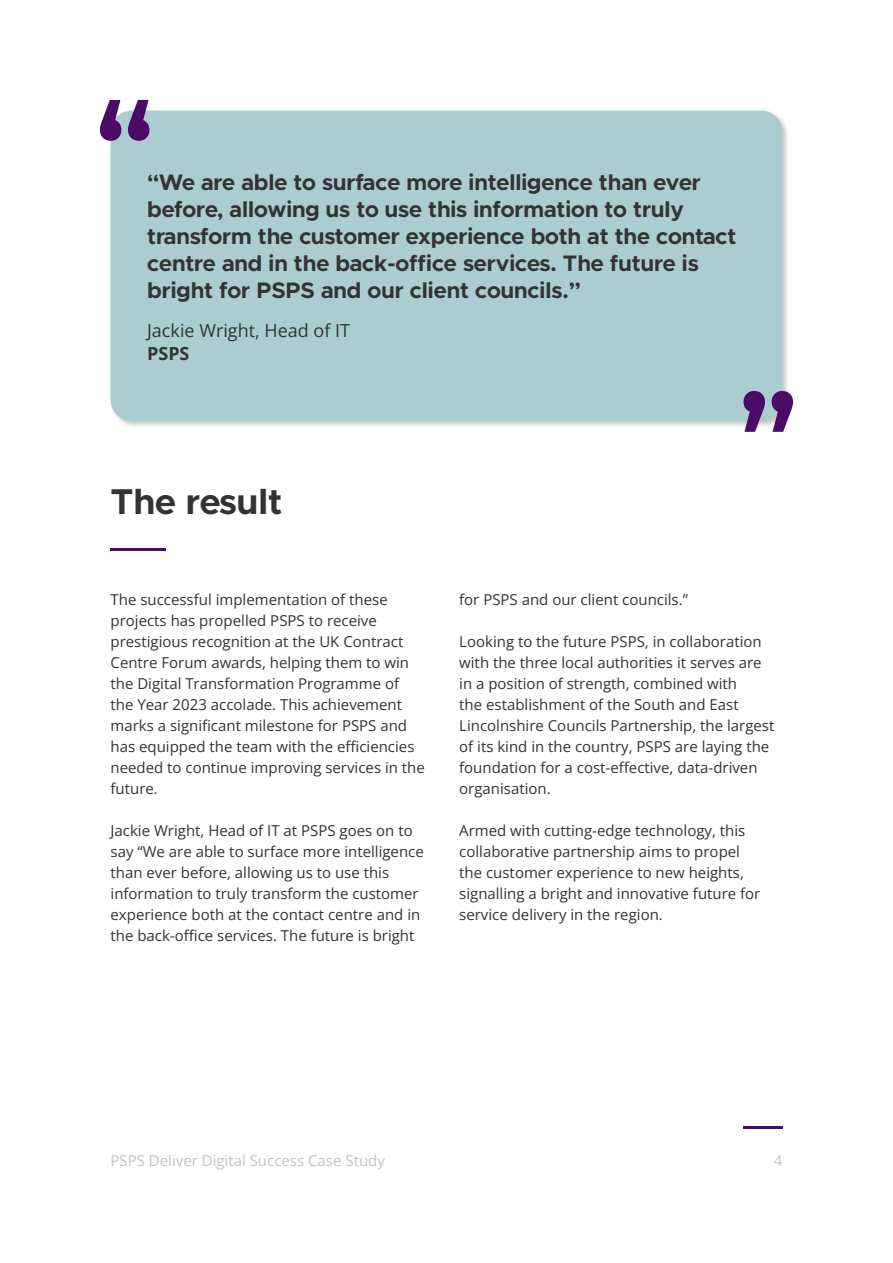
<style>
.page{position:relative;width:893px;height:1263px;background:#fff}
.page>*{position:absolute;margin:0;border:0;box-sizing:border-box;transform-origin:0 0}
.t1{font:700 36px "Metropolis";color:#333}
.t2{font:700 22.5px/27px "Metropolis";color:#333}
.t3{font:18px "Open Sans";color:#333}
.t4{font:700 18px "Open Sans";color:#333}
.t5{font:15px/21px "Open Sans";color:#333}
.t6{font:15px "Open Sans";color:#c2c2c2}
</style>
<div class="page">
<hr style="left:742px;top:1127px;width:40px;height:2px;background:#4b0a65">
<hr style="left:111px;top:548px;width:55px;height:3px;background:#4b0a65">
<div style="left:109px;top:109px;width:681px;height:320px;background:#231f20;opacity:.25"></div>
<div style="left:111px;top:111px;width:671px;height:310px;background:#abcdd1;border-radius:21px"></div>
<svg style="left:100px;top:100px;width:49px;height:41px"></svg>
<svg style="left:743px;top:391px;width:50px;height:41px"></svg>
<p class="t2" style="left:147px;top:169px;width:591px">“We are able to surface more intelligence than ever before, allowing us to use this information to truly transform the customer experience both at the contact centre and in the back-office services. The future is bright for PSPS and our client councils.”</p>
<p class="t3" style="left:147px;top:318px;width:204px">Jackie Wright, Head of IT</p>
<p class="t4" style="left:147px;top:341px;width:44px">PSPS</p>
<h1 class="t1" style="left:111px;top:478px;width:173px">The result</h1>
<p class="t5" style="left:111px;top:589px;width:316px">The successful implementation of these projects has propelled PSPS to receive prestigious recognition at the UK Contract Centre Forum awards, helping them to win the Digital Transformation Programme of the Year 2023 accolade. This achievement marks a significant milestone for PSPS and has equipped the team with the efficiencies needed to continue improving services in the future.</p>
<p class="t5" style="left:111px;top:820px;width:315px">Jackie Wright, Head of IT at PSPS goes on to say “We are able to surface more intelligence than ever before, allowing us to use this information to truly transform the customer experience both at the contact centre and in the back-office services. The future is bright</p>
<p class="t5" style="left:459px;top:589px;width:230px">for PSPS and our client councils.”</p>
<p class="t5" style="left:459px;top:631px;width:317px">Looking to the future PSPS, in collaboration with the three local authorities it serves are in a position of strength, combined with<br>the establishment of the South and East Lincolnshire Councils Partnership, the largest of its kind in the country, PSPS are laying the foundation for a cost-effective, data-driven organisation.</p>
<p class="t5" style="left:459px;top:820px;width:303px">Armed with cutting-edge technology, this collaborative partnership aims to propel the customer experience to new heights, signalling a bright and innovative future for service delivery in the region.</p>
<p class="t6" style="left:111px;top:1150px;width:276px">PSPS Deliver Digital Success Case Study</p>
<p class="t6" style="left:774px;top:1150px;width:10px">4</p>
</div>
